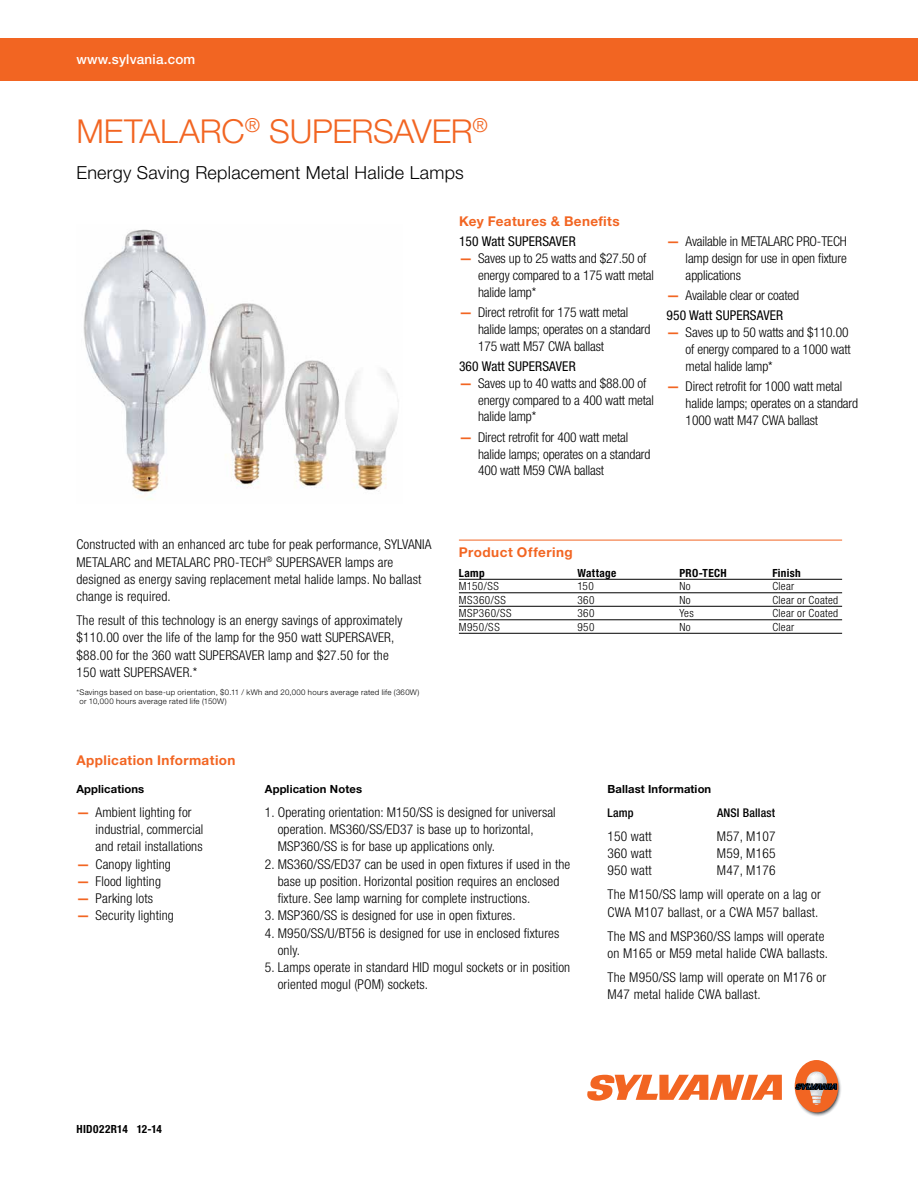
<style>
.page{position:relative;width:918px;height:1188px;background:#fff}
.page>*{position:absolute;margin:0;border:0;box-sizing:border-box;transform-origin:0 0}
.t1{font:300 33px "Helvetica Neue LT Pro";letter-spacing:-.01em;color:#f26522}
.t2{font:300 18px "Helvetica Neue LT Pro";letter-spacing:.015em;color:#000}
.t3{font:300 condensed 13.5px/17.2px "Helvetica Neue LT Pro";letter-spacing:.01em;color:#000}
.t4{font:300 condensed 13.5px/16.8px "Helvetica Neue LT Pro";letter-spacing:-.01em;color:#000}
.t5{font:700 13.5px "Helvetica Neue LT Pro";letter-spacing:.03em;color:#f26522}
.t6{font:condensed 13.5px "Helvetica Neue LT Pro";letter-spacing:.01em;color:#000}
.t7{font:500 13.5px "Helvetica Neue LT Pro";letter-spacing:.015em;color:#fff}
.t8{font:500 condensed 12px "Helvetica Neue LT Pro";letter-spacing:.015em;color:#000}
.t9{font:300 condensed 11.25px "Helvetica Neue LT Pro";letter-spacing:.03em;color:#000}
.t10{font:700 11.25px "Helvetica Neue LT Pro";letter-spacing:.01em;color:#000}
.t11{font:700 condensed 11.25px "Helvetica Neue LT Pro";letter-spacing:.03em;color:#000}
.t12{font:300 7.8px/8.6px "Helvetica Neue LT Pro";letter-spacing:.035em;color:#000}
.s1{font-weight:700;font-stretch:normal;color:#f26522}
.s2{font-weight:400}
</style>
<div class="page">
<img style="left:83px;top:229px;width:316px;height:271px">
<div style="left:0;top:38px;width:918px;height:43px;background:#f26522"></div>
<hr style="left:459px;top:540px;width:383px;height:1px;background:#f26522">
<hr style="left:459px;top:579px;width:383px;height:1px;background:#000">
<hr style="left:459px;top:593px;width:383px;height:1px;background:#000">
<hr style="left:459px;top:606px;width:383px;height:1px;background:#000">
<hr style="left:459px;top:620px;width:383px;height:1px;background:#000">
<hr style="left:459px;top:633px;width:383px;height:1px;background:#000">
<svg style="left:587px;top:1075px;width:195px;height:26px"></svg>
<svg style="left:794px;top:1060px;width:47px;height:56px"></svg>
<p class="t7" style="left:77px;top:51px;width:120px">www.sylvania.com</p>
<h1 class="t1" style="left:77px;top:111px;width:413px">METALARC<sup>®</sup> SUPERSAVER<sup>®</sup></h1>
<h2 class="t2" style="left:77px;top:162px;width:389px">Energy Saving Replacement Metal Halide Lamps</h2>
<p class="t5" style="left:459px;top:212px;width:162px">Key Features &amp; Benefits</p>
<p class="t6" style="left:459px;top:233px;width:118px">150 Watt SUPERSAVER</p>
<p class="t4" style="left:478px;top:249px;width:177px;text-indent:-19px"><span class="s1">—</span> Saves up to 25 watts and $27.50 of energy compared to a 175 watt metal halide lamp*</p>
<p class="t4" style="left:478px;top:303px;width:174px;text-indent:-19px"><span class="s1">—</span> Direct retrofit for 175 watt metal halide lamps; operates on a standard<br>175 watt M57 CWA ballast</p>
<p class="t6" style="left:459px;top:358px;width:118px">360 Watt SUPERSAVER</p>
<p class="t4" style="left:478px;top:374px;width:177px;text-indent:-19px"><span class="s1">—</span> Saves up to 40 watts and $88.00 of energy compared to a 400 watt metal halide lamp*</p>
<p class="t4" style="left:478px;top:428px;width:174px;text-indent:-19px"><span class="s1">—</span> Direct retrofit for 400 watt metal halide lamps; operates on a standard<br>400 watt M59 CWA ballast</p>
<p class="t3" style="left:686px;top:233px;width:163px;line-height:16.8px;text-align:justify;text-indent:-19px"><span class="s1">—</span> Available in METALARC PRO-TECH lamp design for use in open fixture applications</p>
<p class="t4" style="left:667px;top:285px;width:134px;line-height:20.2px"><span class="s1">—</span> Available clear or coated<br><span class="s2">950 Watt SUPERSAVER</span></p>
<p class="t4" style="left:686px;top:324px;width:167px;text-indent:-19px"><span class="s1">—</span> Saves up to 50 watts and $110.00 of energy compared to a 1000 watt metal halide lamp*</p>
<p class="t4" style="left:686px;top:378px;width:174px;text-indent:-19px"><span class="s1">—</span> Direct retrofit for 1000 watt metal halide lamps; operates on a standard<br>1000 watt M47 CWA ballast</p>
<p class="t3" style="left:76px;top:536px;width:357px">Constructed with an enhanced arc tube for peak performance, SYLVANIA METALARC and METALARC PRO-TECH<sup>®</sup> SUPERSAVER lamps are designed as energy saving replacement metal halide lamps. No ballast change is required.</p>
<p class="t3" style="left:77px;top:612px;width:327px">The result of this technology is an energy savings of approximately $110.00 over the life of the lamp for the 950 watt SUPERSAVER, $88.00 for the 360 watt SUPERSAVER lamp and $27.50 for the 150 watt SUPERSAVER.*</p>
<p class="t12" style="left:79px;top:688px;width:341px;text-indent:-3px">*Savings based on base-up orientation, $0.11 / kWh and 20,000 hours average rated life (360W) or 10,000 hours average rated life (150W)</p>
<p class="t5" style="left:77px;top:752px;width:161px">Application Information</p>
<p class="t5" style="left:459px;top:543px;width:115px">Product Offering</p>
<p class="t11" style="left:459px;top:566px;width:27px">Lamp</p>
<p class="t11" style="left:577px;top:566px;width:41px">Wattage</p>
<p class="t11" style="left:679px;top:566px;width:49px">PRO-TECH</p>
<p class="t11" style="left:772px;top:566px;width:30px">Finish</p>
<p class="t9" style="left:459px;top:580px;width:41px">M150/SS</p>
<p class="t9" style="left:577px;top:580px;width:18px">150</p>
<p class="t9" style="left:679px;top:580px;width:13px">No</p>
<p class="t9" style="left:772px;top:580px;width:23px">Clear</p>
<p class="t9" style="left:459px;top:593px;width:48px">MS360/SS</p>
<p class="t9" style="left:577px;top:593px;width:19px">360</p>
<p class="t9" style="left:679px;top:593px;width:13px">No</p>
<p class="t9" style="left:772px;top:593px;width:67px">Clear or Coated</p>
<p class="t9" style="left:459px;top:607px;width:54px">MSP360/SS</p>
<p class="t9" style="left:577px;top:607px;width:19px">360</p>
<p class="t9" style="left:679px;top:607px;width:16px">Yes</p>
<p class="t9" style="left:772px;top:607px;width:67px">Clear or Coated</p>
<p class="t9" style="left:459px;top:620px;width:42px">M950/SS</p>
<p class="t9" style="left:577px;top:620px;width:19px">950</p>
<p class="t9" style="left:679px;top:620px;width:13px">No</p>
<p class="t9" style="left:772px;top:620px;width:23px">Clear</p>
<p class="t10" style="left:76px;top:782px;width:69px">Applications</p>
<p class="t3" style="left:96px;top:803px;width:109px;text-indent:-19px"><span class="s1">—</span> Ambient lighting for industrial, commercial and retail installations</p>
<p class="t3" style="left:77px;top:855px;width:96px"><span class="s1">—</span> Canopy lighting</p>
<p class="t3" style="left:77px;top:872px;width:86px"><span class="s1">—</span> Flood lighting</p>
<p class="t3" style="left:77px;top:890px;width:78px"><span class="s1">—</span> Parking lots</p>
<p class="t3" style="left:77px;top:907px;width:99px"><span class="s1">—</span> Security lighting</p>
<p class="t11" style="left:77px;top:1123px;width:87px">HID022R14 12-14</p>
<p class="t10" style="left:265px;top:782px;width:99px">Application Notes</p>
<p class="t3" style="left:278px;top:803px;width:280px;text-indent:-13px">1. Operating orientation: M150/SS is designed for universal operation. MS360/SS/ED37 is base up to horizontal,<br>MSP360/SS is for base up applications only.</p>
<p class="t3" style="left:278px;top:855px;width:294px;text-indent:-13px">2. MS360/SS/ED37 can be used in open fixtures if used in the base up position. Horizontal position requires an enclosed fixture. See lamp warning for complete instructions.</p>
<p class="t3" style="left:265px;top:907px;width:252px">3. MSP360/SS is designed for use in open fixtures.</p>
<p class="t3" style="left:278px;top:924px;width:283px;text-indent:-13px">4. M950/SS/U/BT56 is designed for use in enclosed fixtures only.</p>
<p class="t3" style="left:278px;top:959px;width:294px;text-indent:-13px">5. Lamps operate in standard HID mogul sockets or in position oriented mogul (POM) sockets.</p>
<p class="t10" style="left:608px;top:782px;width:105px">Ballast Information</p>
<p class="t8" style="left:608px;top:805px;width:28px">Lamp</p>
<p class="t8" style="left:717px;top:805px;width:60px">ANSI Ballast</p>
<p class="t3" style="left:608px;top:827px;width:46px">150 watt</p>
<p class="t3" style="left:717px;top:827px;width:60px">M57, M107</p>
<p class="t3" style="left:608px;top:845px;width:46px">360 watt</p>
<p class="t3" style="left:717px;top:845px;width:60px">M59, M165</p>
<p class="t3" style="left:608px;top:862px;width:46px">950 watt</p>
<p class="t3" style="left:608px;top:858px;width:215px;line-height:24px;text-indent:109px">M47, M176<br>The M150/SS lamp will operate on a lag or</p>
<p class="t3" style="left:608px;top:900px;width:218px;line-height:24px">CWA M107 ballast, or a CWA M57 ballast.<br>The MS and MSP360/SS lamps will operate</p>
<p class="t3" style="left:608px;top:941px;width:222px;line-height:24px">on M165 or M59 metal halide CWA ballasts.<br>The M950/SS lamp will operate on M176 or</p>
<p class="t3" style="left:608px;top:986px;width:155px">M47 metal halide CWA ballast.</p>
</div>
